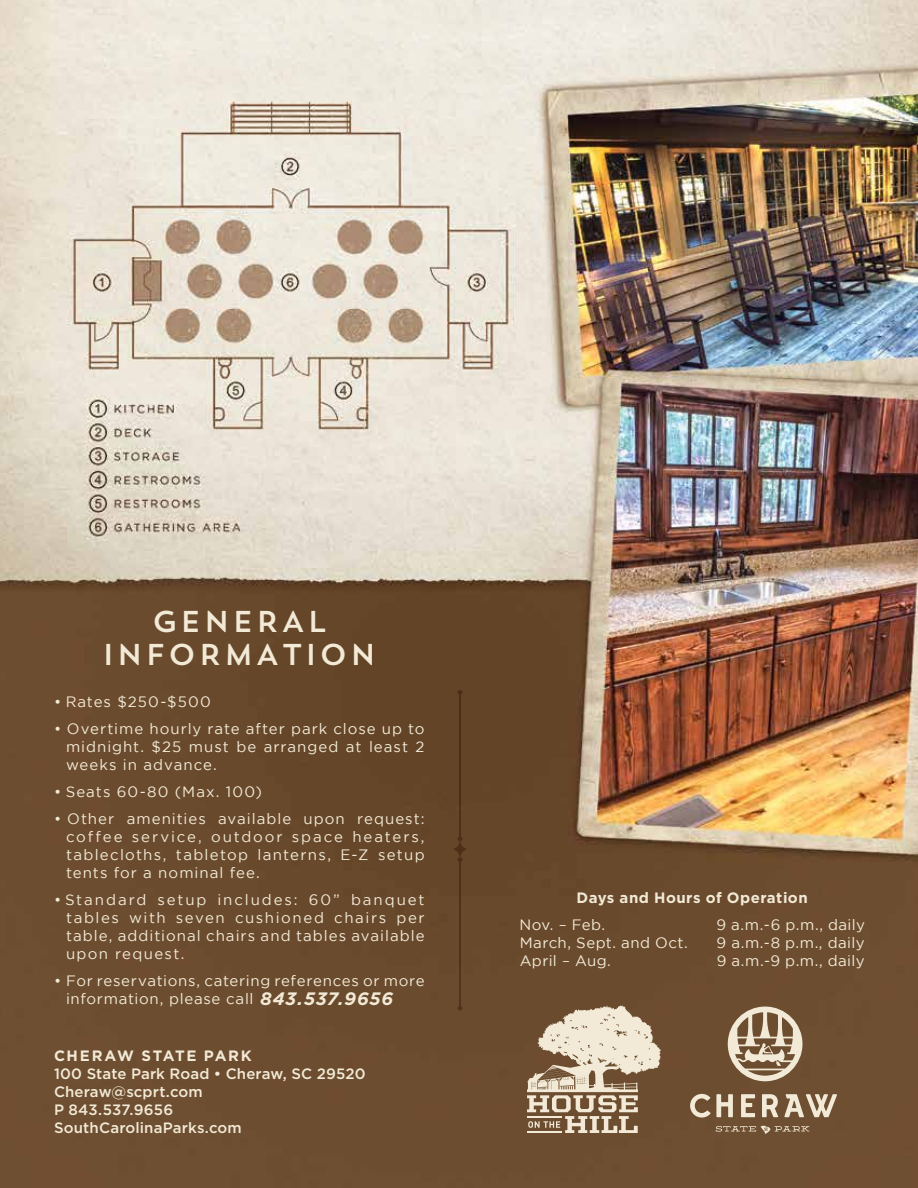
<style>
.page{position:relative;width:918px;height:1188px;background:#fff}
.page>*{position:absolute;margin:0;border:0;box-sizing:border-box;transform-origin:0 0}
.t1{font:30px/33px "Trend Sans One";letter-spacing:.065em;color:#f2ead6;text-align:center}
.t2{font:15px/18px "Gotham";letter-spacing:.065em;color:#f2ead6;text-align:justify}
.t3{font:500 15px/18px "Gotham";letter-spacing:.01em;color:#f2ead6}
.t4{font:15px/18px "Gotham";letter-spacing:.045em;color:#f2ead6}
.t5{font:700 15px "Gotham";letter-spacing:.035em;color:#f2ead6}
.t6{font:15px "Gotham";letter-spacing:.03em;color:#f2ead6}
.t7{font:700 15px "Gotham";letter-spacing:.105em;color:#f2ead6}
.t8{font:15px "Gotham";letter-spacing:.025em;color:#f2ead6}
.s1{font-weight:700;font-style:italic;font-size:18px}
</style>
<div class="page">
<img style="left:0;top:0;width:918px;height:1188px">
<svg style="left:453px;top:690px;width:14px;height:320px;background:#614226"></svg>
<svg style="left:690px;top:1094px;width:43px;height:24px"></svg>
<svg style="left:741px;top:1094px;width:14px;height:23px"></svg>
<svg style="left:762px;top:1094px;width:16px;height:23px"></svg>
<svg style="left:784px;top:1094px;width:53px;height:23px"></svg>
<svg style="left:716px;top:1126px;width:93px;height:8px"></svg>
<svg style="left:728px;top:1007px;width:74px;height:74px;background:#a8947b"></svg>
<svg style="left:527px;top:1005px;width:134px;height:128px;background:#b19d85"></svg>
<h1 class="t1" style="left:102px;top:604px;width:276px">GENERAL<br>INFORMATION</h1>
<p class="t2" style="left:54px;top:692px;width:158px">• Rates $250-$500</p>
<p class="t2" style="left:66px;top:719px;width:360px;text-indent:-12px">• Overtime hourly rate after park close up to midnight. $25 must be arranged at least 2 weeks in advance.</p>
<p class="t2" style="left:54px;top:782px;width:210px">• Seats 60-80 (Max. 100)</p>
<p class="t2" style="left:66px;top:809px;width:360px;text-indent:-12px">• Other amenities available upon request: coffee service, outdoor space heaters, tablecloths, tabletop lanterns, E-Z setup tents for a nominal fee.</p>
<p class="t2" style="left:66px;top:890px;width:360px;text-indent:-12px">• Standard setup includes: 60” banquet tables with seven cushioned chairs per table, additional chairs and tables available upon request.</p>
<p class="t4" style="left:66px;top:971px;width:360px;text-indent:-12px">• For reservations, catering references or more information, please call <span class="s1">843.537.9656</span></p>
<p class="t7" style="left:54px;top:1047px;width:199px">CHERAW STATE PARK</p>
<p class="t3" style="left:54px;top:1064px;width:313px">100 State Park Road • Cheraw, SC 29520<br>Cheraw@scprt.com<br>P 843.537.9656<br>SouthCarolinaParks.com</p>
<p class="t5" style="left:577px;top:889px;width:233px">Days and Hours of Operation</p>
<p class="t2" style="left:519px;top:916px;width:87px">Nov. – Feb.</p>
<p class="t2" style="left:717px;top:916px;width:150px">9 a.m.-6 p.m., daily</p>
<p class="t6" style="left:520px;top:935px;width:170px">March, Sept. and Oct.</p>
<p class="t2" style="left:717px;top:934px;width:149px">9 a.m.-8 p.m., daily</p>
<p class="t8" style="left:520px;top:953px;width:93px">April – Aug.</p>
<p class="t2" style="left:717px;top:952px;width:149px">9 a.m.-9 p.m., daily</p>
</div>
